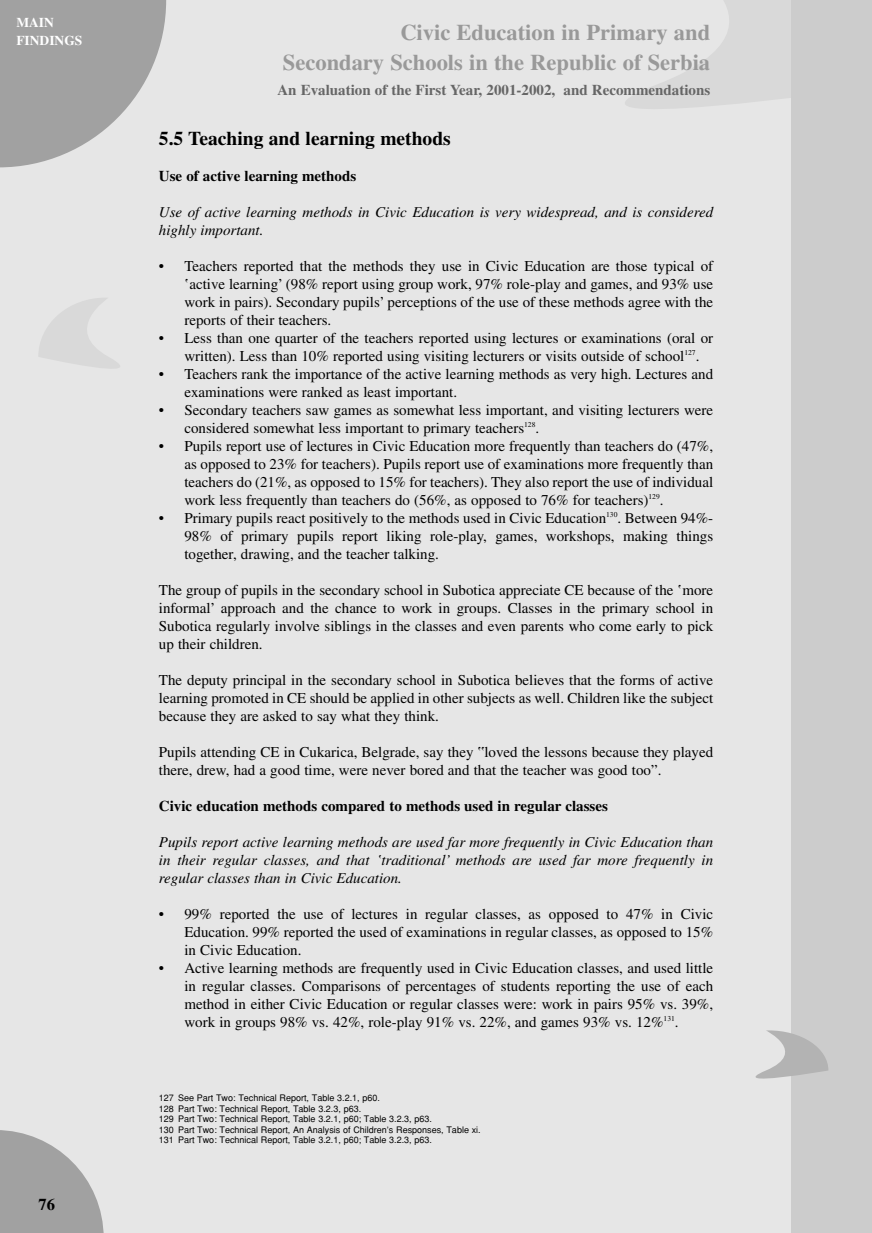
<style>
.page{position:relative;width:872px;height:1233px;background:#fff}
.page>*{position:absolute;margin:0;border:0;box-sizing:border-box;transform-origin:0 0}
.t1{font:22.5px/30px "Times Bold Mk";color:#999;text-align:right}
.t2{font:19.5px "Times Bold Mk";color:#000}
.t3{font:16.5px "Times Bold Mk";color:#000}
.t4{font:15px/18px "Times Roman Mk";color:#000;text-align:justify}
.t5{font:15px/18px "Times Italic Mk";color:#000}
.t6{font:15px "Times Bold Mk";color:#000}
.t7{font:15px "Times Bold Mk";color:#666}
.t8{font:13.5px/18px "Times Bold Mk";color:#fff}
.t9{font:9px/10.5px "Helvetica Regular Mk";color:#000}
.s1{font-family:"Times Roman Mk 2"}
.s2{font-family:"Times Italic Mk 2";font-style:italic}
</style>
<div class="page">
<div style="left:1px;top:0;width:871px;height:1232px;background:#e6e6e6"></div>
<svg style="left:625px;top:0;width:166px;height:109px;fill:#d9d9d9"></svg>
<div style="left:791px;top:0;width:81px;height:1232px;background:#ccc"></div>
<svg style="left:755px;top:1030px;width:73px;height:49px"></svg>
<svg style="left:1px;top:0;width:165px;height:167px"></svg>
<svg style="left:1px;top:1130px;width:103px;height:102px"></svg>
<svg style="left:39px;top:298px;width:81px;height:71px"></svg>
<p class="t8" style="left:16px;top:15px;width:67px">MAIN<br>FINDINGS</p>
<p class="t3" style="left:39px;top:1199px;width:18px">76</p>
<h1 class="t1" style="left:283px;top:19px;width:429px">Civic Education in Primary and<br>Secondary Schools in the Republic of Serbia</h1>
<p class="t7" style="left:277px;top:85px;width:434px">An Evaluation of the First Year, 2001-2002, and Recommendations</p>
<h2 class="t2" style="left:159px;top:132px;width:293px">5.5 Teaching and learning methods</h2>
<p class="t6" style="left:159px;top:171px;width:199px">Use of active learning methods</p>
<p class="t5" style="left:159px;top:204px;width:555px">Use of active learning methods in Civic Education is very widespread, and is considered highly important.</p>
<p class="t4" style="left:184px;top:258px;width:530px;text-indent:-26px">• Teachers reported that the methods they use in Civic Education are those typical of <span class="s1">‘</span>active learning’ (98% report using group work, 97% role-play and games, and 93% use work in pairs). Secondary pupils’ perceptions of the use of these methods agree with the reports of their teachers.</p>
<p class="t4" style="left:184px;top:330px;width:530px;text-indent:-26px">• Less than one quarter of the teachers reported using lectures or examinations (oral or written). Less than 10% reported using visiting lecturers or visits outside of school<sup>127</sup>.</p>
<p class="t4" style="left:184px;top:366px;width:530px;text-indent:-26px">• Teachers rank the importance of the active learning methods as very high. Lectures and examinations were ranked as least important.</p>
<p class="t4" style="left:184px;top:402px;width:530px;text-indent:-26px">• Secondary teachers saw games as somewhat less important, and visiting lecturers were considered somewhat less important to primary teachers<sup>128</sup>.</p>
<p class="t4" style="left:184px;top:438px;width:530px;text-indent:-26px">• Pupils report use of lectures in Civic Education more frequently than teachers do (47%, as opposed to 23% for teachers). Pupils report use of examinations more frequently than teachers do (21%, as opposed to 15% for teachers). They also report the use of individual work less frequently than teachers do (56%, as opposed to 76% for teachers)<sup>129</sup>.</p>
<p class="t4" style="left:184px;top:510px;width:530px;text-indent:-26px">• Primary pupils react positively to the methods used in Civic Education<sup>130</sup>. Between 94%- 98% of primary pupils report liking role-play, games, workshops, making things together, drawing, and the teacher talking.</p>
<p class="t4" style="left:159px;top:582px;width:556px">The group of pupils in the secondary school in Subotica appreciate CE because of the <span class="s1">‘</span>more informal’ approach and the chance to work in groups. Classes in the primary school in Subotica regularly involve siblings in the classes and even parents who come early to pick up their children.</p>
<p class="t4" style="left:159px;top:672px;width:555px">The deputy principal in the secondary school in Subotica believes that the forms of active learning promoted in CE should be applied in other subjects as well. Children like the subject because they are asked to say what they think.</p>
<p class="t4" style="left:159px;top:744px;width:555px">Pupils attending CE in Cukarica, Belgrade, say they <span class="s1">“</span>loved the lessons because they played there, drew, had a good time, were never bored and that the teacher was good too„.</p>
<p class="t6" style="left:159px;top:801px;width:450px">Civic education methods compared to methods used in regular classes</p>
<p class="t5" style="left:159px;top:834px;width:556px;text-align:justify">Pupils report active learning methods are used far more frequently in Civic Education than in their regular classes, and that <span class="s2">‘</span>traditional’ methods are used far more frequently in regular classes than in Civic Education.</p>
<p class="t4" style="left:184px;top:906px;width:530px;text-indent:-26px">• 99% reported the use of lectures in regular classes, as opposed to 47% in Civic Education. 99% reported the used of examinations in regular classes, as opposed to 15% in Civic Education.</p>
<p class="t4" style="left:184px;top:960px;width:530px;text-indent:-26px">• Active learning methods are frequently used in Civic Education classes, and used little in regular classes. Comparisons of percentages of students reporting the use of each method in either Civic Education or regular classes were: work in pairs 95% vs. 39%, work in groups 98% vs. 42%, role-play 91% vs. 22%, and games 93% vs. 12%<sup>131</sup>.</p>
<p class="t9" style="left:159px;top:1094px;width:323px">127 See Part Two: Technical Report, Table 3.2.1, p60.<br>128 Part Two: Technical Report, Table 3.2.3, p63.<br>129 Part Two: Technical Report, Table 3.2.1, p60; Table 3.2.3, p63.<br>130 Part Two: Technical Report, An Analysis of Children’s Responses, Table xi.<br>131 Part Two: Technical Report, Table 3.2.1, p60; Table 3.2.3, p63.</p>
</div>
